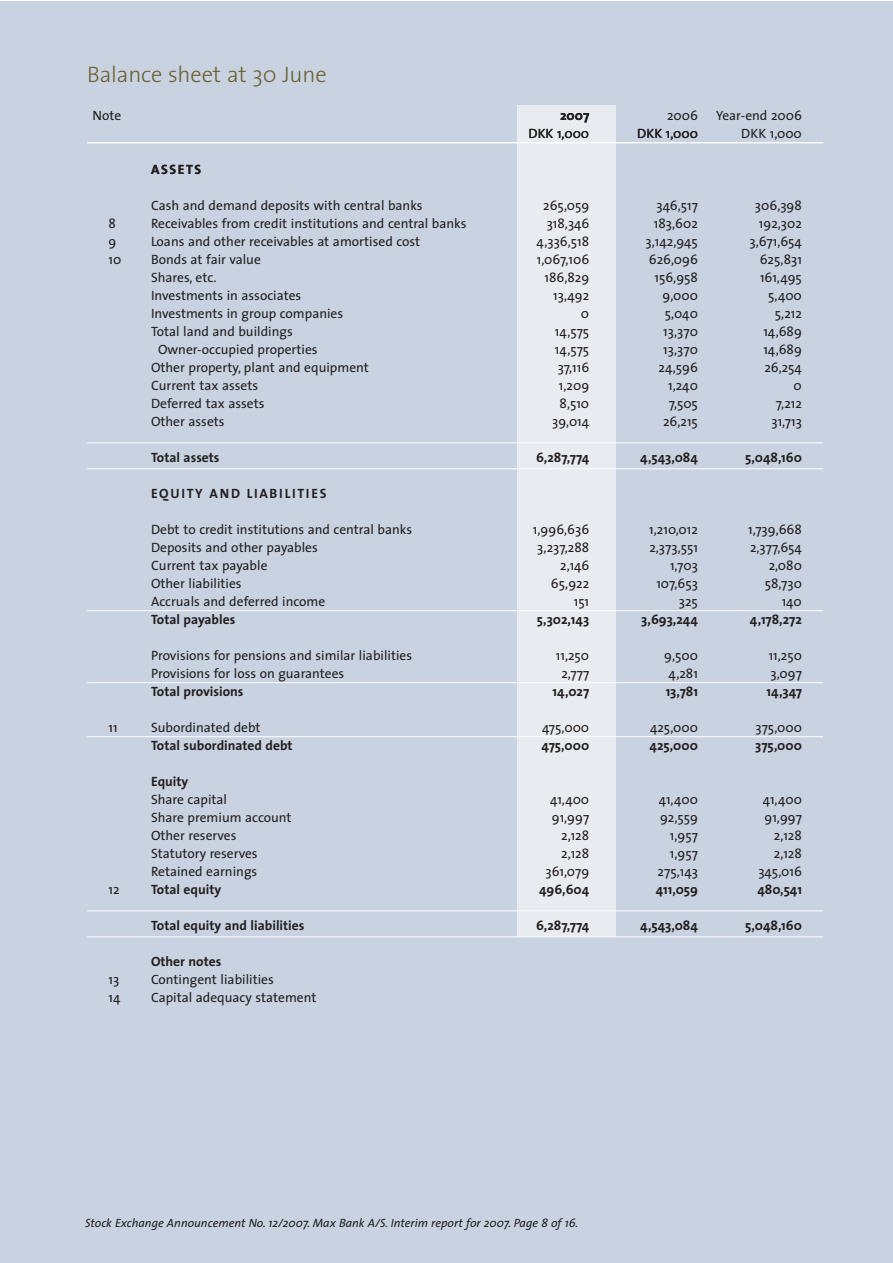
<style>
.page{position:relative;width:893px;height:1263px;background:#fff}
.page>*{position:absolute;margin:0;border:0;box-sizing:border-box;transform-origin:0 0}
.t1{font:300 22.5px "The Sans";letter-spacing:-.005em;color:#6c6235}
.t2{font:13.5px/18px "The Sans";color:#231f1f}
.t3{font:700 13.5px "The Sans";color:#231f1f}
.t4{font:700 13.5px "The Sans";letter-spacing:.12em;color:#231f1f}
.t5{font:italic 12px "The Sans";color:#231f1f}
</style>
<div class="page">
<div style="left:0;top:2px;width:892px;height:1261px;background:#c8d2e0"></div>
<div style="left:517px;top:106px;width:98px;height:831px;background:#e8ebf0"></div>
<hr style="left:87px;top:443px;width:736px;height:1px;background:#fff">
<hr style="left:87px;top:469px;width:736px;height:1px;background:#fff">
<hr style="left:87px;top:610px;width:736px;height:1px;background:#fff">
<hr style="left:87px;top:682px;width:736px;height:1px;background:#fff">
<hr style="left:87px;top:736px;width:736px;height:1px;background:#fff">
<hr style="left:87px;top:911px;width:736px;height:1px;background:#fff">
<hr style="left:87px;top:937px;width:736px;height:1px;background:#fff">
<hr style="left:87px;top:142px;width:736px;height:1px;background:#fff">
<h1 class="t1" style="left:87px;top:66px;width:241px">Balance sheet at 30 June</h1>
<p class="t2" style="left:92px;top:108px;width:30px">Note</p>
<p class="t3" style="left:560px;top:111px;width:31px">2007</p>
<p class="t2" style="left:716px;top:108px;width:87px">Year-end 2006</p>
<p class="t2" style="left:528px;top:126px;width:62px">DKK 1,000</p>
<p class="t2" style="left:637px;top:126px;width:62px">DKK 1,000</p>
<p class="t2" style="left:741px;top:126px;width:62px">DKK 1,000</p>
<p class="t3" style="left:151px;top:165px;width:52px">ASSETS</p>
<p class="t2" style="left:543px;top:198px;width:47px">265,059</p>
<p class="t2" style="left:656px;top:198px;width:43px">346,517</p>
<p class="t2" style="left:755px;top:198px;width:48px">306,398</p>
<p class="t2" style="left:546px;top:216px;width:44px">318,346</p>
<p class="t2" style="left:653px;top:216px;width:46px">183,602</p>
<p class="t2" style="left:758px;top:216px;width:44px">192,302</p>
<p class="t2" style="left:536px;top:234px;width:54px">4,336,518</p>
<p class="t2" style="left:645px;top:234px;width:54px">3,142,945</p>
<p class="t2" style="left:749px;top:234px;width:54px">3,671,654</p>
<p class="t2" style="left:537px;top:252px;width:54px">1,067,106</p>
<p class="t2" style="left:649px;top:252px;width:50px">626,096</p>
<p class="t2" style="left:759px;top:252px;width:44px">625,831</p>
<p class="t2" style="left:544px;top:270px;width:46px">186,829</p>
<p class="t2" style="left:654px;top:270px;width:45px">156,958</p>
<p class="t2" style="left:760px;top:270px;width:43px">161,495</p>
<p class="t2" style="left:553px;top:288px;width:38px">13,492</p>
<p class="t2" style="left:662px;top:288px;width:37px">9,000</p>
<p class="t2" style="left:768px;top:288px;width:35px">5,400</p>
<p class="t2" style="left:581px;top:306px;width:10px">0</p>
<p class="t2" style="left:664px;top:306px;width:35px">5,040</p>
<p class="t2" style="left:774px;top:306px;width:29px">5,212</p>
<p class="t2" style="left:555px;top:324px;width:36px">14,575</p>
<p class="t2" style="left:663px;top:324px;width:36px">13,370</p>
<p class="t2" style="left:763px;top:324px;width:40px">14,689</p>
<p class="t2" style="left:555px;top:342px;width:36px">14,575</p>
<p class="t2" style="left:663px;top:342px;width:36px">13,370</p>
<p class="t2" style="left:763px;top:342px;width:40px">14,689</p>
<p class="t2" style="left:557px;top:360px;width:33px">37,116</p>
<p class="t2" style="left:658px;top:360px;width:41px">24,596</p>
<p class="t2" style="left:764px;top:360px;width:39px">26,254</p>
<p class="t2" style="left:559px;top:378px;width:32px">1,209</p>
<p class="t2" style="left:668px;top:378px;width:31px">1,240</p>
<p class="t2" style="left:793px;top:378px;width:10px">0</p>
<p class="t2" style="left:559px;top:396px;width:31px">8,510</p>
<p class="t2" style="left:668px;top:396px;width:31px">7,505</p>
<p class="t2" style="left:776px;top:396px;width:27px">7,212</p>
<p class="t2" style="left:552px;top:414px;width:39px">39,014</p>
<p class="t2" style="left:663px;top:414px;width:36px">26,215</p>
<p class="t2" style="left:771px;top:414px;width:32px">31,713</p>
<p class="t3" style="left:536px;top:453px;width:55px">6,287,774</p>
<p class="t3" style="left:640px;top:453px;width:59px">4,543,084</p>
<p class="t3" style="left:745px;top:453px;width:58px">5,048,160</p>
<p class="t2" style="left:667px;top:108px;width:32px">2006</p>
<p class="t2" style="left:151px;top:198px;width:273px">Cash and demand deposits with central banks</p>
<p class="t2" style="left:108px;top:216px;width:9px">8</p>
<p class="t2" style="left:151px;top:216px;width:317px">Receivables from credit institutions and central banks</p>
<p class="t2" style="left:108px;top:234px;width:9px">9</p>
<p class="t2" style="left:151px;top:234px;width:271px">Loans and other receivables at amortised cost</p>
<p class="t2" style="left:108px;top:252px;width:14px">10</p>
<p class="t2" style="left:151px;top:252px;width:111px">Bonds at fair value</p>
<p class="t2" style="left:151px;top:270px;width:67px">Shares, etc.</p>
<p class="t2" style="left:151px;top:288px;width:152px">Investments in associates</p>
<p class="t2" style="left:151px;top:306px;width:194px">Investments in group companies</p>
<p class="t2" style="left:151px;top:324px;width:143px">Total land and buildings</p>
<p class="t2" style="left:158px;top:342px;width:161px">Owner-occupied properties</p>
<p class="t2" style="left:151px;top:360px;width:219px">Other property, plant and equipment</p>
<p class="t2" style="left:151px;top:378px;width:109px">Current tax assets</p>
<p class="t2" style="left:151px;top:396px;width:115px">Deferred tax assets</p>
<p class="t2" style="left:151px;top:414px;width:75px">Other assets</p>
<p class="t3" style="left:151px;top:453px;width:70px">Total assets</p>
<p class="t4" style="left:151px;top:489px;width:177px">EQUITY AND LIABILITIES</p>
<p class="t2" style="left:151px;top:522px;width:262px">Debt to credit institutions and central banks<br>Deposits and other payables<br>Current tax payable<br>Other liabilities<br>Accruals and deferred income</p>
<p class="t3" style="left:151px;top:615px;width:86px">Total payables</p>
<p class="t2" style="left:151px;top:648px;width:263px">Provisions for pensions and similar liabilities<br>Provisions for loss on guarantees</p>
<p class="t3" style="left:151px;top:687px;width:94px">Total provisions</p>
<p class="t2" style="left:108px;top:720px;width:11px">11</p>
<p class="t2" style="left:151px;top:720px;width:111px">Subordinated debt</p>
<p class="t3" style="left:151px;top:741px;width:143px">Total subordinated debt</p>
<p class="t3" style="left:151px;top:777px;width:39px">Equity</p>
<p class="t2" style="left:151px;top:792px;width:142px">Share capital<br>Share premium account<br>Other reserves<br>Statutory reserves<br>Retained earnings</p>
<p class="t2" style="left:108px;top:882px;width:13px">12</p>
<p class="t3" style="left:151px;top:885px;width:72px">Total equity</p>
<p class="t3" style="left:151px;top:921px;width:155px">Total equity and liabilities</p>
<p class="t3" style="left:151px;top:957px;width:72px">Other notes</p>
<p class="t2" style="left:108px;top:972px;width:12px">13</p>
<p class="t2" style="left:151px;top:972px;width:124px">Contingent liabilities</p>
<p class="t2" style="left:108px;top:990px;width:13px">14</p>
<p class="t2" style="left:151px;top:990px;width:167px">Capital adequacy statement</p>
<p class="t2" style="left:533px;top:522px;width:58px">1,996,636</p>
<p class="t2" style="left:649px;top:522px;width:50px">1,210,012</p>
<p class="t2" style="left:748px;top:522px;width:55px">1,739,668</p>
<p class="t2" style="left:537px;top:540px;width:53px">3,237,288</p>
<p class="t2" style="left:649px;top:540px;width:50px">2,373,551</p>
<p class="t2" style="left:750px;top:540px;width:53px">2,377,654</p>
<p class="t2" style="left:560px;top:558px;width:31px">2,146</p>
<p class="t2" style="left:670px;top:558px;width:29px">1,703</p>
<p class="t2" style="left:768px;top:558px;width:35px">2,080</p>
<p class="t2" style="left:551px;top:576px;width:40px">65,922</p>
<p class="t2" style="left:656px;top:576px;width:43px">107,653</p>
<p class="t2" style="left:764px;top:576px;width:39px">58,730</p>
<p class="t2" style="left:573px;top:594px;width:17px">151</p>
<p class="t2" style="left:679px;top:594px;width:21px">325</p>
<p class="t2" style="left:781px;top:594px;width:22px">140</p>
<p class="t3" style="left:537px;top:615px;width:54px">5,302,143</p>
<p class="t3" style="left:641px;top:615px;width:58px">3,693,244</p>
<p class="t3" style="left:749px;top:615px;width:54px">4,178,272</p>
<p class="t2" style="left:556px;top:648px;width:35px">11,250</p>
<p class="t2" style="left:664px;top:648px;width:35px">9,500</p>
<p class="t2" style="left:768px;top:648px;width:35px">11,250</p>
<p class="t2" style="left:561px;top:666px;width:29px">2,777</p>
<p class="t2" style="left:668px;top:666px;width:31px">4,281</p>
<p class="t2" style="left:770px;top:666px;width:33px">3,097</p>
<p class="t3" style="left:552px;top:687px;width:38px">14,027</p>
<p class="t3" style="left:665px;top:687px;width:34px">13,781</p>
<p class="t3" style="left:766px;top:687px;width:37px">14,347</p>
<p class="t2" style="left:542px;top:720px;width:49px">475,000</p>
<p class="t2" style="left:650px;top:720px;width:49px">425,000</p>
<p class="t2" style="left:755px;top:720px;width:48px">375,000</p>
<p class="t3" style="left:541px;top:741px;width:49px">475,000</p>
<p class="t3" style="left:649px;top:741px;width:50px">425,000</p>
<p class="t3" style="left:755px;top:741px;width:48px">375,000</p>
<p class="t2" style="left:550px;top:792px;width:41px">41,400</p>
<p class="t2" style="left:658px;top:792px;width:41px">41,400</p>
<p class="t2" style="left:762px;top:792px;width:41px">41,400</p>
<p class="t2" style="left:552px;top:810px;width:39px">91,997</p>
<p class="t2" style="left:660px;top:810px;width:39px">92,559</p>
<p class="t2" style="left:764px;top:810px;width:39px">91,997</p>
<p class="t2" style="left:561px;top:828px;width:29px">2,128</p>
<p class="t2" style="left:670px;top:828px;width:29px">1,957</p>
<p class="t2" style="left:773px;top:828px;width:29px">2,128</p>
<p class="t2" style="left:561px;top:846px;width:29px">2,128</p>
<p class="t2" style="left:670px;top:846px;width:29px">1,957</p>
<p class="t2" style="left:773px;top:846px;width:29px">2,128</p>
<p class="t2" style="left:545px;top:864px;width:45px">361,079</p>
<p class="t2" style="left:657px;top:864px;width:42px">275,143</p>
<p class="t2" style="left:758px;top:864px;width:45px">345,016</p>
<p class="t3" style="left:539px;top:885px;width:52px">496,604</p>
<p class="t3" style="left:655px;top:885px;width:44px">411,059</p>
<p class="t3" style="left:757px;top:885px;width:46px">480,541</p>
<p class="t3" style="left:536px;top:921px;width:55px">6,287,774</p>
<p class="t3" style="left:640px;top:921px;width:59px">4,543,084</p>
<p class="t3" style="left:745px;top:921px;width:58px">5,048,160</p>
<p class="t5" style="left:79px;top:1218px;width:401px">Fondsbørsmedd lelse nr. 2/2006 . Max Bank A/S . Årsrapport 2005 . Side 1 af 12</p>
<p class="t5" style="left:85px;top:1218px;width:494px">Stock Exchange Announcement No. 12/2007. Max Bank A/S. Interim report for 2007. Page 8 of 16.</p>
</div>
